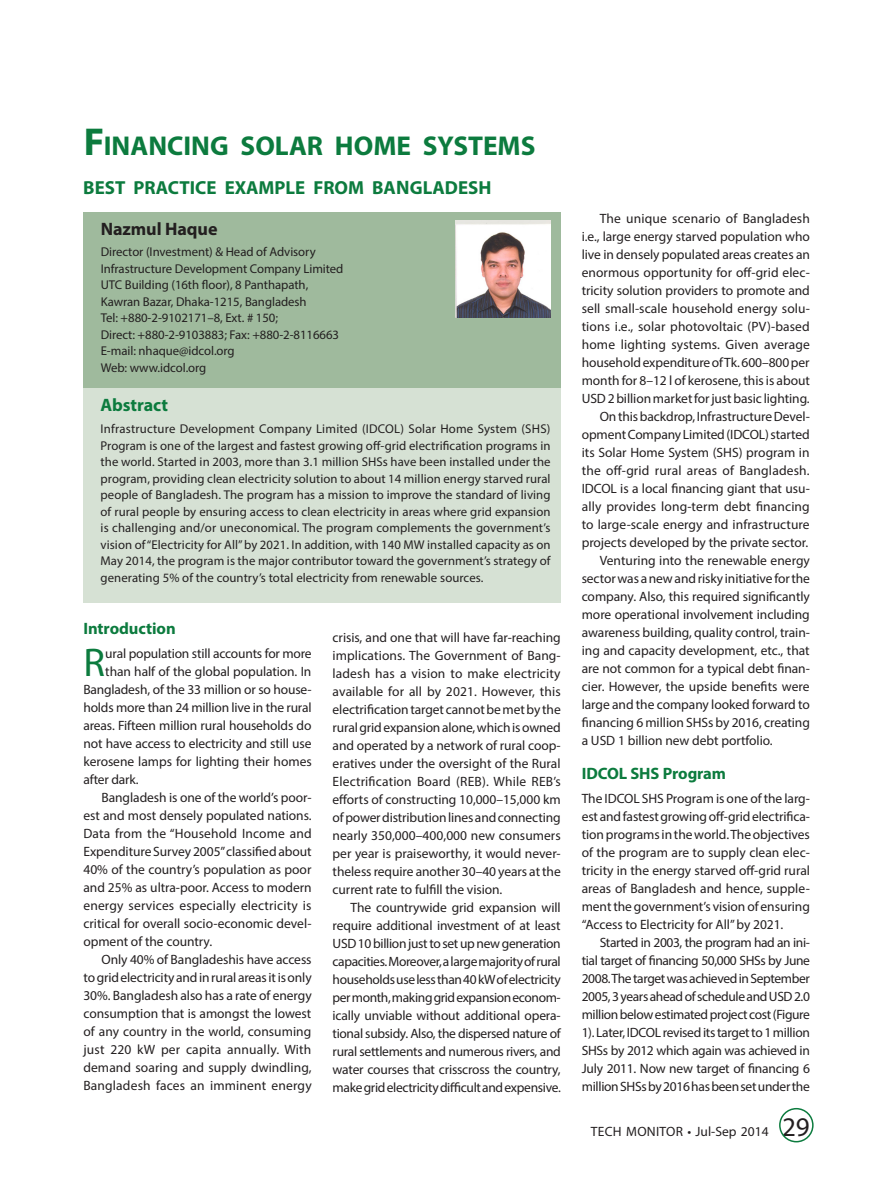
<style>
.page{position:relative;width:893px;height:1191px;background:#fff}
.page>*{position:absolute;margin:0;border:0;box-sizing:border-box;transform-origin:0 0}
.DC{font:40.2px "Myriad Pro";color:#0c7b3e}
.Art_HD_Sc{font:700 27.3px "Myriad Pro";color:#0c7b3e}
.Art_HD_Sc-2{font:700 18.9px "Myriad Pro";color:#0c7b3e}
.AU_Name{font:700 18px "Myriad Pro";letter-spacing:-.005em;color:#231f20}
.Abs_HD{font:700 18px "Myriad Pro";letter-spacing:-.005em;color:#0c7b3e}
.t1{font:700 16.5px "Myriad Pro";letter-spacing:-.005em;color:#0c7b3e}
.BT1{font:13.5px/18px "Myriad Pro";letter-spacing:-.005em;color:#231f20;text-align:justify}
.BT{font:13.5px/18px "Myriad Pro";letter-spacing:-.005em;color:#231f20;text-align:justify}
.DC-2{font:13.5px "Myriad Pro";letter-spacing:-.01em;color:#231f20}
.RFH{font:13.5px "Myriad Pro";letter-spacing:.015em;color:#231f20}
.Ab_tx{font:12.75px/16.5px "Myriad Pro";letter-spacing:.005em;color:#231f20;text-align:justify}
.AU_aff{font:12.75px/16.5px "Myriad Pro";letter-spacing:-.005em;color:#231f20}
.s1{font-size:39px}
.s2{font-size:19.5px}
.s3{font-size:27px}
</style>
<div class="page">
<div style="left:83px;top:388px;width:477px;height:215px;background:#d6e1d4"></div>
<div style="left:83px;top:212px;width:477px;height:176px;background:#9fba9d"></div>
<img style="left:455px;top:220px;width:95px;height:98px">
<div style="left:779px;top:1108px;width:34px;height:34px;border:2px solid #0c7b3e;border-radius:50%"></div>
<p class="Art_HD_Sc" style="left:84px;top:128px;width:453px"><span class="s1">F</span>INANCING SOLAR HOME SYSTEMS</p>
<p class="Art_HD_Sc-2" style="left:83px;top:176px;width:409px">BEST PRACTICE EXAMPLE FROM BA<span class="s2">N</span>GLADESH</p>
<p class="AU_Name" style="left:101px;top:217px;width:118px">Nazmul Haque</p>
<p class="AU_aff" style="left:101px;top:244px;width:244px">Director (Investment) &amp; Head of Advisory Infrastructure Development Company Limited UTC Building (16th floor), 8 Panthapath, Kawran Bazar, Dhaka-1215, Bangladesh<br>Tel: +880-2-9102171–8, Ext. # 150;<br>Direct: +880-2-9103883; Fax: +880-2-8116663<br>E-mail: nhaque@idcol.org<br>Web: www.idcol.org</p>
<p class="Abs_HD" style="left:100px;top:393px;width:69px">Abstract</p>
<p class="Ab_tx" style="left:100px;top:421px;width:451px">Infrastructure Development Company Limited (IDCOL) Solar Home System (SHS)<br>Program is one of the largest and fastest growing off-grid electrification programs in the world. Started in 2003, more than 3.1 million SHSs have been installed under the program, providing clean electricity solution to about 14 million energy starved rural people of Bangladesh. The program has a mission to improve the standard of living of rural people by ensuring access to clean electricity in areas where grid expansion is challenging and/or uneconomical. The program complements the government’s vision of “Electricity for All” by 2021. In addition, with 140 MW installed capacity as on May 2014, the program is the major contributor toward the government’s strategy of generating 5% of the country’s total electricity from renewable sources.</p>
<h1 class="t1" style="left:83px;top:617px;width:94px">Introduction</h1>
<p class="DC" style="left:83px;top:637px;width:23px">R</p>
<p class="DC-2" style="left:105px;top:645px;width:208px">ural population still accounts for more</p>
<p class="BT1" style="left:332px;top:628px;width:230px">crisis, and one that will have far-reaching implications. The Government of Bang&shy;ladesh has a vision to make electricity available for all by 2021. However, this electrification target cannot be met by the rural grid expansion alone, which is owned and operated by a network of rural coop&shy;eratives under the oversight of the Rural Electrification Board (REB). While REB’s efforts of constructing 10,000–15,000 km of power distribution lines and connecting nearly 350,000–400,000 new consumers per year is praiseworthy, it would never&shy;theless require another 30–40 years at the current rate to fulfill the vision.</p>
<p class="BT1" style="left:332px;top:898px;width:230px;text-indent:18px">The countrywide grid expansion will require additional investment of at least USD 10 billion just to set up new generation capacities. Moreover, a large majority of rural households use less than 40 kW of electricity per month, making grid expansion econom&shy;ically unviable without additional opera&shy;tional subsidy. Also, the dispersed nature of rural settlements and numerous rivers, and water courses that crisscross the country, make grid electricity difficult and expensive.</p>
<p class="DC-2" style="left:105px;top:663px;width:208px">than half of the global population. In</p>
<p class="DC-2" style="left:83px;top:681px;width:230px">Bangladesh, of the 33 million or so house-</p>
<p class="DC-2" style="left:83px;top:699px;width:230px">holds more than 24 million live in the rural</p>
<p class="DC-2" style="left:83px;top:717px;width:229px">areas. Fifteen million rural households do</p>
<p class="DC-2" style="left:83px;top:735px;width:229px">not have access to electricity and still use</p>
<p class="DC-2" style="left:83px;top:753px;width:230px">kerosene lamps for lighting their homes</p>
<p class="DC-2" style="left:83px;top:771px;width:57px">after dark.</p>
<p class="BT1" style="left:83px;top:788px;width:230px;text-indent:18px">Bangladesh is one of the world’s poor&shy;est and most densely populated nations.<br>Data from the “Household Income and Expenditure Survey 2005” classified about 40% of the country’s population as poor and 25% as ultra-poor. Access to modern energy services especially electricity is critical for overall socio-economic devel&shy;opment of the country.</p>
<p class="BT1" style="left:83px;top:950px;width:230px;text-indent:18px">Only 40% of Bangladeshis have access to grid electricity and in rural areas it is only 30%. Bangladesh also has a rate of energy consumption that is amongst the lowest of any country in the world, consuming just 220 kW per capita annually. With demand soaring and supply dwindling, Bangladesh faces an imminent energy</p>
<p class="BT1" style="left:581px;top:209px;width:230px;text-indent:18px">The unique scenario of Bangladesh i.e., large energy starved population who live in densely populated areas creates an enormous opportunity for off-grid elec&shy;tricity solution providers to promote and sell small-scale household energy solu&shy;tions i.e., solar photovoltaic (PV)-based home lighting systems. Given average household expenditure of Tk. 600–800 per month for 8–12 l of kerosene, this is about USD 2 billion market for just basic lighting.</p>
<p class="BT1" style="left:581px;top:407px;width:230px;text-indent:18px">On this backdrop, Infrastructure Devel&shy;opment Company Limited (IDCOL) started its Solar Home System (SHS) program in the off-grid rural areas of Bangladesh.<br>IDCOL is a local financing giant that usu&shy;ally provides long-term debt financing to large-scale energy and infrastructure projects developed by the private sector.</p>
<p class="BT1" style="left:581px;top:551px;width:230px;text-indent:18px">Venturing into the renewable energy sector was a new and risky initiative for the company. Also, this required significantly more operational involvement including awareness building, quality control, train&shy;ing and capacity development, etc., that are not common for a typical debt finan&shy;cier. However, the upside benefits were large and the company looked forward to financing 6 million SHSs by 2016, creating a USD 1 billion new debt portfolio.</p>
<h1 class="t1" style="left:581px;top:763px;width:146px">IDCOL SHS Program</h1>
<p class="BT" style="left:581px;top:789px;width:230px">The IDCOL SHS Program is one of the larg&shy;est and fastest growing off-grid electrifica&shy;tion programs in the world. The objectives of the program are to supply clean elec&shy;tricity in the energy starved off-grid rural areas of Bangladesh and hence, supple&shy;ment the government’s vision of ensuring “Access to Electricity for All” by 2021.</p>
<p class="BT1" style="left:581px;top:933px;width:230px;text-indent:18px">Started in 2003, the program had an ini&shy;tial target of financing 50,000 SHSs by June 2008. The target was achieved in September 2005, 3 years ahead of schedule and USD 2.0 million below estimated project cost (Figure 1). Later, IDCOL revised its target to 1 million SHSs by 2012 which again was achieved in July 2011. Now new target of financing 6 million SHSs by 2016 has been set under the</p>
<p class="RFH" style="left:591px;top:1122px;width:220px">TECH MONITOR • Jul-Sep 2014 <span class="s3">29</span></p>
</div>
